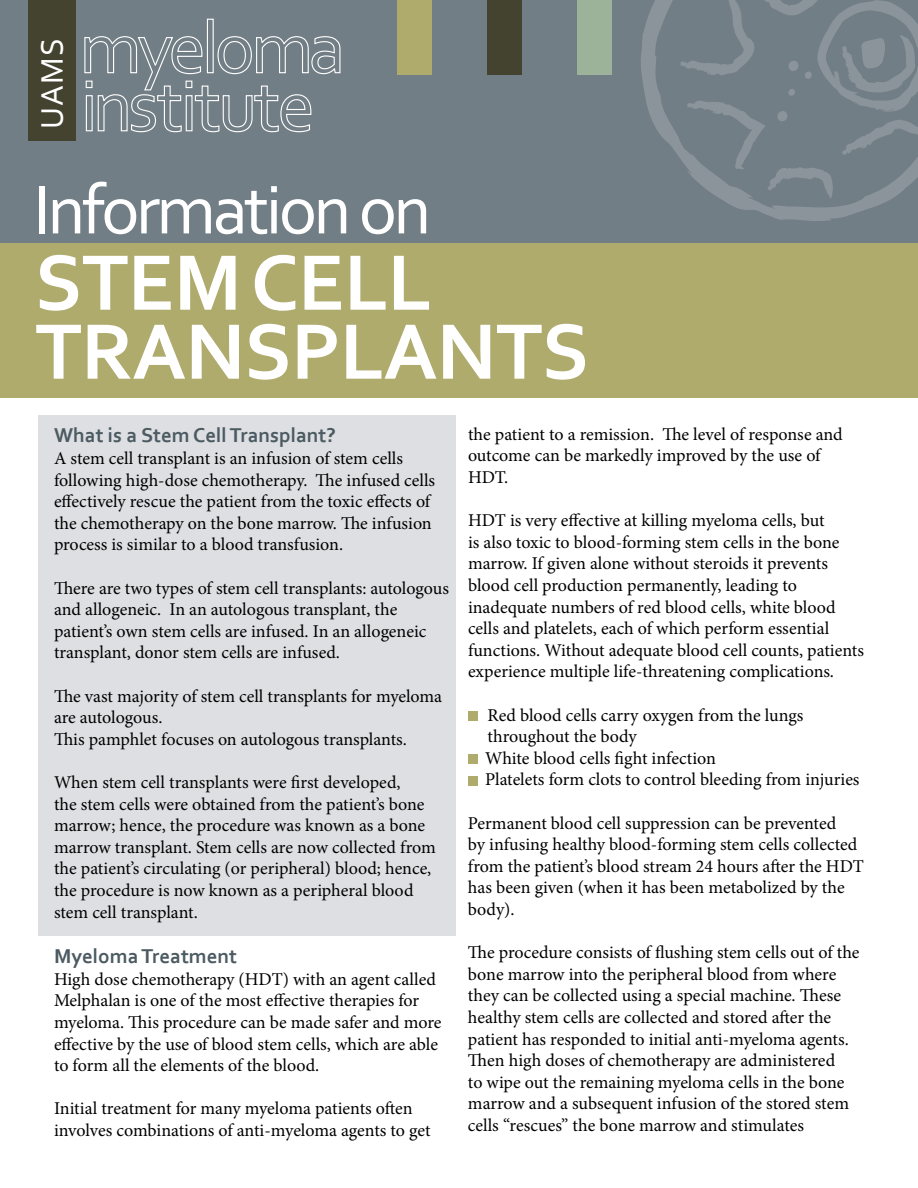
<style>
.page{position:relative;width:918px;height:1188px;background:#fff}
.page>*{position:absolute;margin:0;border:0;box-sizing:border-box;transform-origin:0 0}
.t1{font:700 82.5px/69px "Corbel";letter-spacing:-.01em;color:#fff}
.t2{font:72px "Corbel";letter-spacing:-.05em;color:#fff}
.t3{font:32.55px "Corbel";color:#fff}
.t4{font:700 21px "Corbel";color:#4c5a62}
.t5{font:18px/21.6px "Minion Pro";letter-spacing:-.005em;color:#000}
</style>
<div class="page">
<div style="left:39px;top:415px;width:417px;height:520px;background:#dddfe2"></div>
<div style="left:468px;top:711px;width:9px;height:10px;background:#aeab6d"></div>
<div style="left:468px;top:755px;width:9px;height:9px;background:#aeab6d"></div>
<div style="left:468px;top:776px;width:9px;height:9px;background:#aeab6d"></div>
<div style="left:0;top:0;width:918px;height:398px;background:#727e85"></div>
<div style="left:1px;top:243px;width:917px;height:155px;background:#aeab6d"></div>
<div style="left:397px;top:0;width:34px;height:74px;background:#aeab6d"></div>
<div style="left:487px;top:0;width:34px;height:74px;background:#444330"></div>
<div style="left:28px;top:0;width:48px;height:141px;background:#444330"></div>
<div style="left:207px;top:19px;width:7px;height:54px;border:1px solid #fff"></div>
<svg style="left:84px;top:36px;width:257px;height:97px"></svg>
<svg style="left:611px;top:0;width:61px;height:147px"></svg>
<svg style="left:672px;top:0;width:246px;height:221px"></svg>
<div style="left:577px;top:0;width:34px;height:75px;background:#9db399"></div>
<h3 class="t3" style="left:32px;top:129px;width:93px;rotate:-90deg">UAMS</h3>
<h2 class="t2" style="left:33px;top:165px;width:399px">Information on</h2>
<h1 class="t1" style="left:35px;top:246px;width:556px">Stem Cell transplantS</h1>
<p class="t4" style="left:54px;top:422px;width:283px">What is a Stem Cell Transplant?</p>
<p class="t5" style="left:54px;top:447px;width:383px">A stem cell transplant is an infusion of stem cells following high-dose chemotherapy. The infused cells effectively rescue the patient from the toxic effects of the chemotherapy on the bone marrow. The infusion process is similar to a blood transfusion.</p>
<p class="t5" style="left:54px;top:577px;width:397px">There are two types of stem cell transplants: autologous and allogeneic. In an autologous transplant, the patient’s own stem cells are infused. In an allogeneic transplant, donor stem cells are infused.</p>
<p class="t5" style="left:54px;top:685px;width:390px">The vast majority of stem cell transplants for myeloma are autologous.<br>This pamphlet focuses on autologous transplants.</p>
<p class="t5" style="left:54px;top:771px;width:383px">When stem cell transplants were first developed,<br>the stem cells were obtained from the patient’s bone marrow; hence, the procedure was known as a bone marrow transplant. Stem cells are now collected from the patient’s circulating (or peripheral) blood; hence, the procedure is now known as a peripheral blood stem cell transplant.</p>
<p class="t4" style="left:54px;top:943px;width:185px">Myeloma Treatment</p>
<p class="t5" style="left:54px;top:968px;width:389px">High dose chemotherapy (HDT) with an agent called Melphalan is one of the most effective therapies for myeloma. This procedure can be made safer and more effective by the use of blood stem cells, which are able to form all the elements of the blood.</p>
<p class="t5" style="left:54px;top:1098px;width:378px">Initial treatment for many myeloma patients often involves combinations of anti-myeloma agents to get</p>
<p class="t5" style="left:468px;top:423px;width:376px">the patient to a remission. The level of response and outcome can be markedly improved by the use of<br>HDT.</p>
<p class="t5" style="left:468px;top:510px;width:398px">HDT is very effective at killing myeloma cells, but<br>is also toxic to blood-forming stem cells in the bone marrow. If given alone without steroids it prevents blood cell production permanently, leading to inadequate numbers of red blood cells, white blood cells and platelets, each of which perform essential functions. Without adequate blood cell counts, patients experience multiple life-threatening complications.</p>
<p class="t5" style="left:485px;top:704px;width:376px">Red blood cells carry oxygen from the lungs throughout the body<br>White blood cells fight infection<br>Platelets form clots to control bleeding from injuries</p>
<p class="t5" style="left:468px;top:812px;width:398px">Permanent blood cell suppression can be prevented<br>by infusing healthy blood-forming stem cells collected from the patient’s blood stream 24 hours after the HDT has been given (when it has been metabolized by the body).</p>
<p class="t5" style="left:468px;top:942px;width:393px">The procedure consists of flushing stem cells out of the bone marrow into the peripheral blood from where they can be collected using a special machine. These healthy stem cells are collected and stored after the patient has responded to initial anti-myeloma agents.<br>Then high doses of chemotherapy are administered<br>to wipe out the remaining myeloma cells in the bone marrow and a subsequent infusion of the stored stem cells “rescues” the bone marrow and stimulates</p>
</div>
